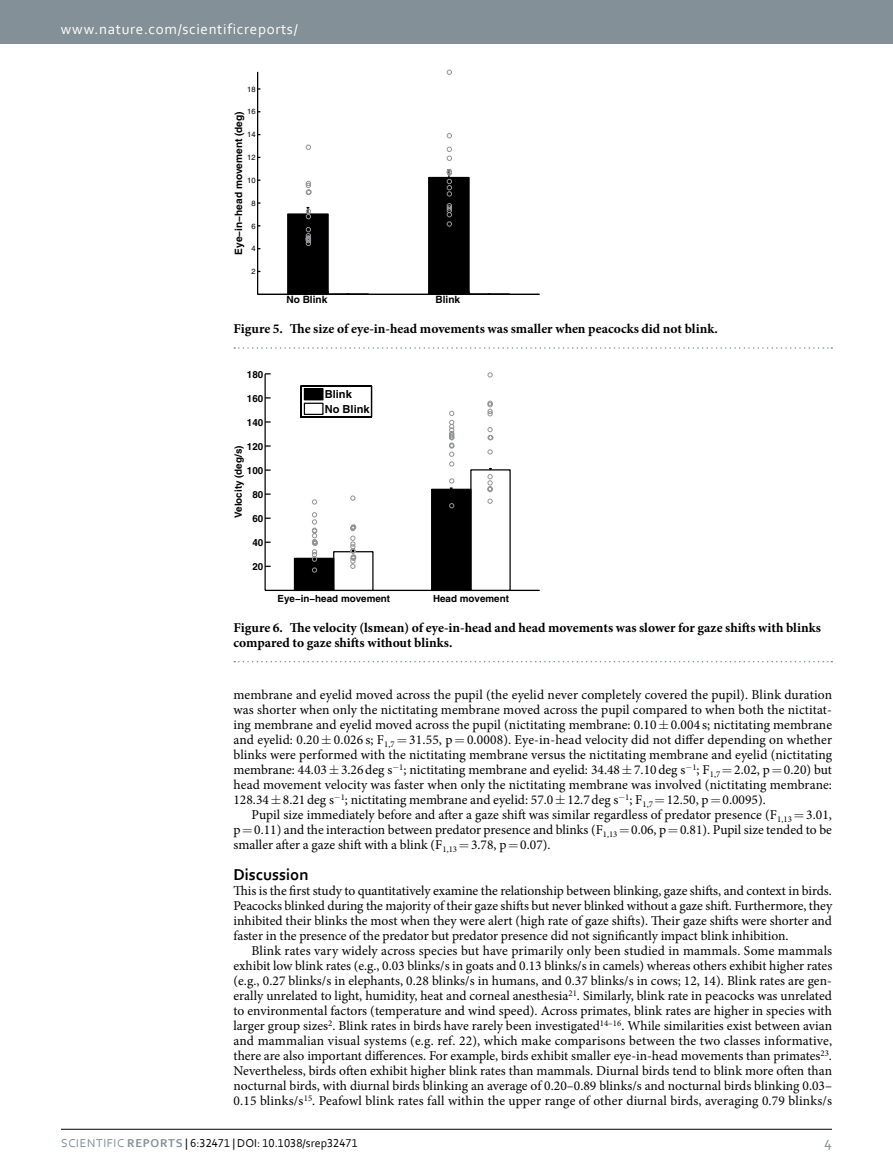
<style>
.page{position:relative;width:893px;height:1174px;background:#fff}
.page>*{position:absolute;margin:0;border:0;box-sizing:border-box;transform-origin:0 0}
.t1{font:700 16.5px "Corbel";color:#000}
.t2{font:15px "Corbel";letter-spacing:.045em;color:#fff}
.t3{font:15px "Corbel";color:#839097}
.t4{font:13.5px/15px "Minion Pro";color:#000;text-align:justify}
.t5{font:700 13.5px/15px "Minion Pro";color:#000}
.t6{font:12px "Corbel";color:#000}
.t7{font:700 11.1px/14.5px "Helvetica";color:#000}
.t8{font:700 10.05px "Helvetica";color:#000}
.t9{font:700 9.9px "Helvetica";color:#000}
.t10{font:7.65px "Helvetica";color:#000}
.s1{color:#839097}
.s2{font-weight:700;color:#839097}
</style>
<div class="page">
<div style="left:0;top:0;width:893px;height:43px;background:#839097"></div>
<hr style="left:61px;top:1129px;width:771px;height:1px;background:#000">
<hr style="left:257px;top:72px;width:1px;height:222px;background:#000">
<div style="left:287px;top:213px;width:42px;height:82px;background:#000;border:1px solid #000"></div>
<div style="left:428px;top:177px;width:42px;height:118px;background:#000;border:1px solid #000"></div>
<hr style="left:258px;top:294px;width:281px;height:1px;background:#000">
<svg style="left:447px;top:70px;width:5px;height:5px"></svg>
<svg style="left:447px;top:133px;width:5px;height:5px"></svg>
<svg style="left:447px;top:147px;width:5px;height:14px"></svg>
<svg style="left:447px;top:169px;width:5px;height:27px"></svg>
<svg style="left:447px;top:203px;width:5px;height:23px"></svg>
<svg style="left:306px;top:145px;width:5px;height:5px"></svg>
<svg style="left:306px;top:181px;width:5px;height:14px"></svg>
<svg style="left:306px;top:207px;width:5px;height:13px"></svg>
<svg style="left:306px;top:227px;width:5px;height:19px"></svg>
<svg style="left:234px;top:347px;width:598px;height:2px"></svg>
<hr style="left:264px;top:374px;width:2px;height:216px;background:#000">
<svg style="left:265px;top:565px;width:6px;height:2px"></svg>
<svg style="left:265px;top:541px;width:6px;height:2px"></svg>
<svg style="left:265px;top:517px;width:6px;height:2px"></svg>
<svg style="left:265px;top:493px;width:6px;height:2px"></svg>
<svg style="left:265px;top:469px;width:6px;height:2px"></svg>
<div style="left:294px;top:558px;width:40px;height:33px;background:#000"></div>
<div style="left:431px;top:489px;width:40px;height:102px;background:#000"></div>
<hr style="left:265px;top:590px;width:274px;height:1px;background:#000">
<svg style="left:312px;top:499px;width:5px;height:5px"></svg>
<svg style="left:312px;top:512px;width:6px;height:49px"></svg>
<svg style="left:312px;top:567px;width:5px;height:5px"></svg>
<svg style="left:350px;top:372px;width:143px;height:197px"></svg>
<div style="left:300px;top:385px;width:72px;height:33px;background:#fff;border:1px solid #fff"></div>
<hr style="left:371px;top:386px;width:1px;height:31px;background:#000">
<hr style="left:300px;top:386px;width:1px;height:31px;background:#000">
<hr style="left:301px;top:385px;width:70px;height:1px;background:#000">
<hr style="left:301px;top:416px;width:70px;height:2px;background:#000">
<div style="left:304px;top:389px;width:19px;height:11px;background:#000"></div>
<div style="left:304px;top:388px;width:20px;height:12px;border:1px solid #000"></div>
<div style="left:304px;top:403px;width:20px;height:12px;border:1px solid #000"></div>
<svg style="left:234px;top:661px;width:598px;height:1px"></svg>
<p class="t2" style="left:61px;top:19px;width:238px">www.nature.com/scientificreports/</p>
<p class="t10" style="left:247px;top:85px;width:10px">18</p>
<p class="t10" style="left:247px;top:107px;width:10px">16</p>
<p class="t8" style="left:232px;top:254px;width:145px;rotate:-90deg">Eye−in−head movement (deg)</p>
<p class="t10" style="left:247px;top:130px;width:10px">14</p>
<p class="t10" style="left:247px;top:153px;width:10px">12</p>
<p class="t10" style="left:247px;top:176px;width:10px">10</p>
<p class="t10" style="left:252px;top:199px;width:6px">8</p>
<p class="t10" style="left:252px;top:221px;width:6px">6</p>
<p class="t10" style="left:252px;top:244px;width:6px">4</p>
<p class="t10" style="left:252px;top:267px;width:6px">2</p>
<p class="t8" style="left:286px;top:293px;width:42px">No Blink</p>
<p class="t8" style="left:435px;top:293px;width:26px">Blink</p>
<p class="t5" style="left:233px;top:321px;width:486px">Figure 5. The size of eye-in-head movements was smaller when peacocks did not blink.</p>
<p class="t9" style="left:247px;top:368px;width:18px">180</p>
<p class="t9" style="left:247px;top:392px;width:18px">160</p>
<p class="t9" style="left:247px;top:416px;width:18px">140</p>
<p class="t9" style="left:247px;top:440px;width:18px">120</p>
<p class="t9" style="left:232px;top:518px;width:74px;rotate:-90deg">Velocity (deg/s)</p>
<p class="t9" style="left:247px;top:464px;width:18px">100</p>
<p class="t9" style="left:252px;top:488px;width:12px">80</p>
<p class="t9" style="left:252px;top:512px;width:12px">60</p>
<p class="t9" style="left:252px;top:536px;width:12px">40</p>
<p class="t9" style="left:252px;top:560px;width:12px">20</p>
<p class="t7" style="left:325px;top:387px;width:46px">Blink<br>No Blink</p>
<p class="t9" style="left:278px;top:592px;width:114px">Eye−in−head movement</p>
<p class="t9" style="left:433px;top:592px;width:77px">Head movement</p>
<p class="t5" style="left:233px;top:619px;width:589px">Figure 6. The velocity (lsmean) of eye-in-head and head movements was slower for gaze shifts with blinks compared to gaze shifts without blinks.</p>
<p class="t4" style="left:233px;top:687px;width:600px">membrane and eyelid moved across the pupil (the eyelid never completely covered the pupil). Blink duration was shorter when only the nictitating membrane moved across the pupil compared to when both the nictitat&shy;ing membrane and eyelid moved across the pupil (nictitating membrane: 0.10 0.004 s; nictitating membrane and eyelid: 0.20 0.026 s; F<sub>1,7</sub> 31.55, p 0.0008). Eye-in-head velocity did not differ depending on whether blinks were performed with the nictitating membrane versus the nictitating membrane and eyelid (nictitating membrane: 44.03 3.26deg s−<sup>1</sup>; nictitating membrane and eyelid: 34.48 7.10deg s−<sup>1</sup>; F<sub>1,7</sub> 2.02, p 0.20) but head movement velocity was faster when only the nictitating membrane was involved (nictitating membrane:<br>128.34 8.21deg s−<sup>1</sup>; nictitating membrane and eyelid: 57.0 12.7deg s−<sup>1</sup>; F<sub>1,7</sub> 12.50, p 0.0095).</p>
<p class="t4" style="left:233px;top:807px;width:600px;text-indent:18px">Pupil size immediately before and after a gaze shift was similar regardless of predator presence (F<sub>1,13</sub> 3.01, p 0.11) and the interaction between predator presence and blinks (F<sub>1,13</sub> 0.06, p 0.81). Pupil size tended to be smaller after a gaze shift with a blink (F<sub>1,13</sub> 3.78, p 0.07).</p>
<p class="t1" style="left:233px;top:864px;width:77px">Discussion</p>
<p class="t4" style="left:233px;top:883px;width:600px">This is the first study to quantitatively examine the relationship between blinking, gaze shifts, and context in birds.<br>Peacocks blinked during the majority of their gaze shifts but never blinked without a gaze shift. Furthermore, they inhibited their blinks the most when they were alert (high rate of gaze shifts). Their gaze shifts were shorter and faster in the presence of the predator but predator presence did not significantly impact blink inhibition.</p>
<p class="t4" style="left:233px;top:943px;width:600px;text-indent:18px">Blink rates vary widely across species but have primarily only been studied in mammals. Some mammals exhibit low blink rates (e.g., 0.03 blinks/s in goats and 0.13 blinks/s in camels) whereas others exhibit higher rates (e.g., 0.27 blinks/s in elephants, 0.28 blinks/s in humans, and 0.37 blinks/s in cows; 12, 14). Blink rates are gen&shy;erally unrelated to light, humidity, heat and corneal anesthesia<sup>21</sup>. Similarly, blink rate in peacocks was unrelated to environmental factors (temperature and wind speed). Across primates, blink rates are higher in species with larger group sizes<sup>2</sup>. Blink rates in birds have rarely been investigated<sup>14–16</sup>. While similarities exist between avian and mammalian visual systems (e.g. ref. 22), which make comparisons between the two classes informative, there are also important differences. For example, birds exhibit smaller eye-in-head movements than primates<sup>23</sup>.<br>Nevertheless, birds often exhibit higher blink rates than mammals. Diurnal birds tend to blink more often than nocturnal birds, with diurnal birds blinking an average of 0.20–0.89 blinks/s and nocturnal birds blinking 0.03– 0.15 blinks/s<sup>15</sup>. Peafowl blink rates fall within the upper range of other diurnal birds, averaging 0.79 blinks/s</p>
<p class="t6" style="left:61px;top:1135px;width:298px"><span class="s1">Scientific</span> <span class="s2">Reports</span> | 6:32471 | DOI: 10.1038/srep32471</p>
<p class="t3" style="left:824px;top:1132px;width:9px">4</p>
</div>
